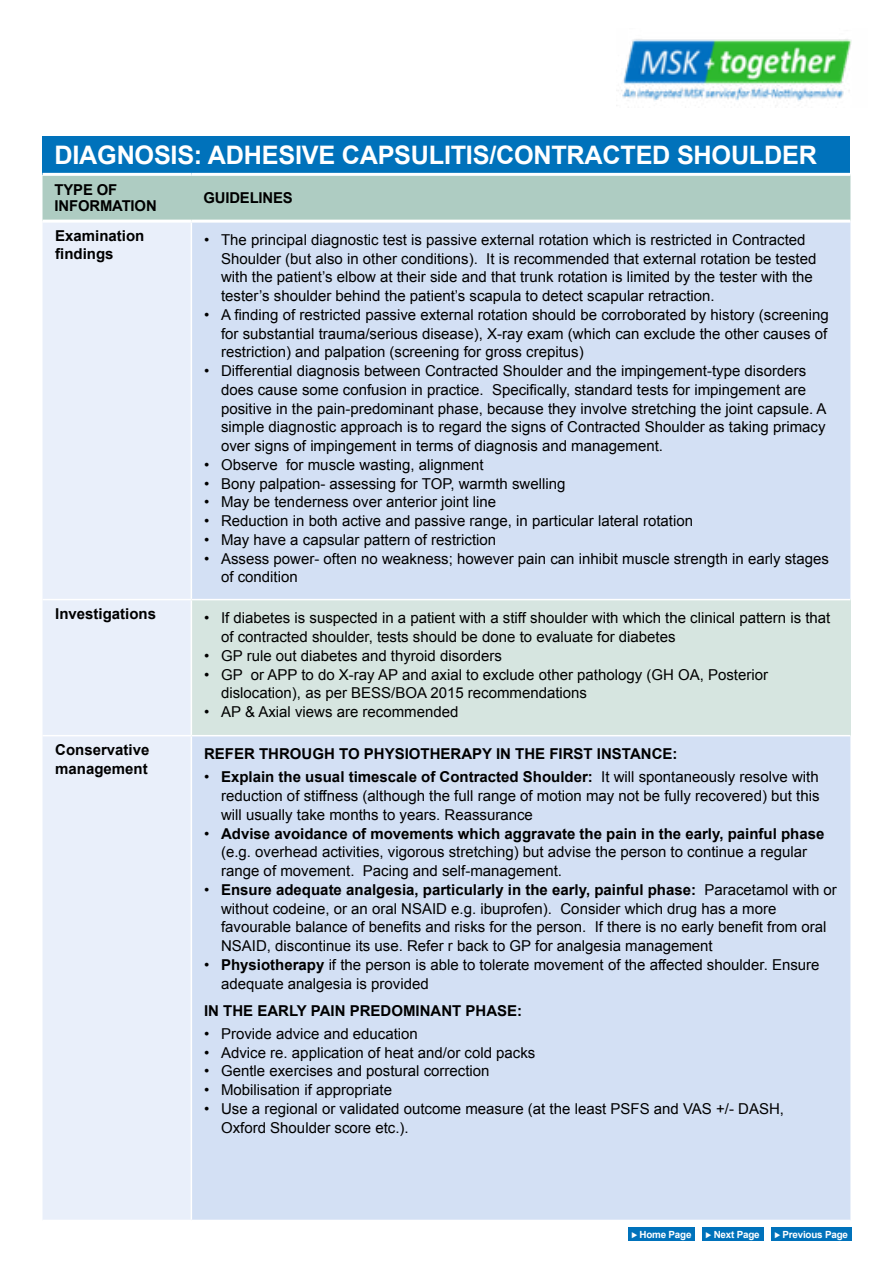
<style>
.page{position:relative;width:893px;height:1263px;background:#fff}
.page>*{position:absolute;margin:0;border:0;box-sizing:border-box;transform-origin:0 0}
.t1{font:700 25.5px "Arial";letter-spacing:-.01em;color:#fff}
.t2{font:15px/18.8px "Arial";color:#000}
.t3{font:700 15px/18.8px "Arial";color:#000}
.t4{font:700 9.9px "Arial";letter-spacing:-.02em;color:#fff}
.s1{font-weight:700}
.s2{font-family:"Proxima Nova"}
</style>
<div class="page">
<div style="left:43px;top:136px;width:807px;height:38px;background:#0072bb"></div>
<div style="left:43px;top:176px;width:807px;height:44px;background:#aeccc2"></div>
<div style="left:43px;top:223px;width:148px;height:997px;background:#e9effa"></div>
<div style="left:192px;top:223px;width:658px;height:997px;background:#d3e0f4"></div>
<div style="left:191px;top:600px;width:659px;height:136px;background:#d6e5e0"></div>
<hr style="left:43px;top:173px;width:148px;height:3px;background:#fff">
<hr style="left:191px;top:173px;width:659px;height:3px;background:#fff">
<hr style="left:43px;top:599px;width:148px;height:1px;background:#fff">
<hr style="left:191px;top:599px;width:659px;height:1px;background:#fff">
<hr style="left:43px;top:735px;width:148px;height:1px;background:#fff">
<hr style="left:191px;top:735px;width:659px;height:1px;background:#fff">
<hr style="left:191px;top:600px;width:1px;height:135px;background:#fff">
<img style="left:616px;top:39px;width:236px;height:67px">
<div style="left:628px;top:1227px;width:67px;height:14px;background:#0072bb"></div>
<div style="left:702px;top:1227px;width:62px;height:14px;background:#0072bb"></div>
<div style="left:771px;top:1227px;width:81px;height:14px;background:#0072bb"></div>
<h1 class="t1" style="left:55px;top:138px;width:764px">DIAGNOSIS: ADHESIVE CAPSULITIS/CONTRACTED SHOULDER</h1>
<p class="t3" style="left:55px;top:182px;width:104px;line-height:16.5px">TYPE OF<br>INFORMATION</p>
<p class="t3" style="left:203px;top:189px;width:91px">GUIDELINES</p>
<p class="t3" style="left:55px;top:226px;width:91px">Examination findings</p>
<p class="t2" style="left:221px;top:230px;width:597px;text-indent:-17px">• The principal diagnostic test is passive external rotation which is restricted in Contracted Shoulder (but also in other conditions). It is recommended that external rotation be tested with the patient’s elbow at their side and that trunk rotation is limited by the tester with the tester’s shoulder behind the patient’s scapula to detect scapular retraction.</p>
<p class="t2" style="left:221px;top:305px;width:609px;text-align:justify;text-indent:-17px">• A finding of restricted passive external rotation should be corroborated by history (screening for substantial trauma/serious disease), X-ray exam (which can exclude the other causes of restriction) and palpation (screening for gross crepitus)</p>
<p class="t2" style="left:221px;top:362px;width:607px;text-indent:-17px">• Differential diagnosis between Contracted Shoulder and the impingement-type disorders does cause some confusion in practice. Specifically, standard tests for impingement are positive in the pain-predominant phase, because they involve stretching the joint capsule. A simple diagnostic approach is to regard the signs of Contracted Shoulder as taking primacy over signs of impingement in terms of diagnosis and management.</p>
<p class="t2" style="left:204px;top:455px;width:281px">• Observe for muscle wasting, alignment</p>
<p class="t2" style="left:204px;top:474px;width:363px">• Bony palpation- assessing for TOP, warmth swelling</p>
<p class="t2" style="left:204px;top:493px;width:294px">• May be tenderness over anterior joint line</p>
<p class="t2" style="left:204px;top:512px;width:490px">• Reduction in both active and passive range, in particular lateral rotation</p>
<p class="t2" style="left:204px;top:530px;width:294px">• May have a capsular pattern of restriction</p>
<p class="t2" style="left:221px;top:549px;width:609px;text-indent:-17px">• Assess power- often no weakness; however pain can inhibit muscle strength in early stages of condition</p>
<p class="t3" style="left:55px;top:605px;width:102px">Investigations</p>
<p class="t2" style="left:221px;top:609px;width:611px;text-indent:-17px">• If diabetes is suspected in a patient with a stiff shoulder with which the clinical pattern is that of contracted shoulder, tests should be done to evaluate for diabetes</p>
<p class="t2" style="left:204px;top:646px;width:299px">• GP rule out diabetes and thyroid disorders</p>
<p class="t2" style="left:221px;top:665px;width:548px;text-indent:-17px">• GP or APP to do X-ray AP and axial to exclude other pathology (GH OA, Posterior dislocation), as per BESS/BOA 2015 recommendations</p>
<p class="t2" style="left:204px;top:702px;width:256px">• AP &amp; Axial views are recommended</p>
<p class="t3" style="left:55px;top:741px;width:96px">Conservative management</p>
<p class="t3" style="left:204px;top:745px;width:475px">REFER THROUGH TO PHYSIOTHERAPY IN THE FIRST INSTANCE:</p>
<p class="t2" style="left:221px;top:768px;width:600px;text-align:justify;text-indent:-17px">• <span class="s1">Explain the usual timescale of Contracted Shoulder:</span> It will spontaneously resolve with reduction of stiffness (although the full range of motion may not be fully recovered) but this will usually take months to years. Reassurance</p>
<p class="t2" style="left:221px;top:824px;width:605px;text-indent:-17px">• <span class="s1">Advise avoidance of movements which aggravate the pain in the early, painful phase </span>(e.g. overhead activities, vigorous stretching) but advise the person to continue a regular range of movement. Pacing and self-management.</p>
<p class="t2" style="left:221px;top:880px;width:617px;text-indent:-17px">• <span class="s1">Ensure adequate analgesia, particularly in the early, painful phase:</span> Paracetamol with or without codeine, or an oral NSAID e.g. ibuprofen). Consider which drug has a more favourable balance of benefits and risks for the person. If there is no early benefit from oral NSAID, discontinue its use. Refer r back to GP for analgesia management</p>
<p class="t2" style="left:221px;top:955px;width:600px;text-indent:-17px">• <span class="s1">Physiotherapy</span> if the person is able to tolerate movement of the affected shoulder. Ensure adequate analgesia is provided</p>
<p class="t3" style="left:204px;top:1002px;width:320px">IN THE EARLY PAIN PREDOMINANT PHASE:</p>
<p class="t2" style="left:204px;top:1024px;width:215px">• Provide advice and education</p>
<p class="t2" style="left:204px;top:1043px;width:333px">• Advice re. application of heat and/or cold packs</p>
<p class="t2" style="left:204px;top:1062px;width:287px">• Gentle exercises and postural correction</p>
<p class="t2" style="left:204px;top:1081px;width:189px">• Mobilisation if appropriate</p>
<p class="t2" style="left:221px;top:1099px;width:564px;text-indent:-17px">• Use a regional or validated outcome measure (at the least PSFS and VAS +/- DASH,<br>Oxford Shoulder score etc.).</p>
<p class="t4" style="left:631px;top:1227px;width:62px"><span class="s2">⊲</span> Home Page</p>
<p class="t4" style="left:706px;top:1227px;width:56px"><span class="s2">⊲</span> Next Page</p>
<p class="t4" style="left:774px;top:1227px;width:75px"><span class="s2">⊲</span> Previous Page</p>
</div>
